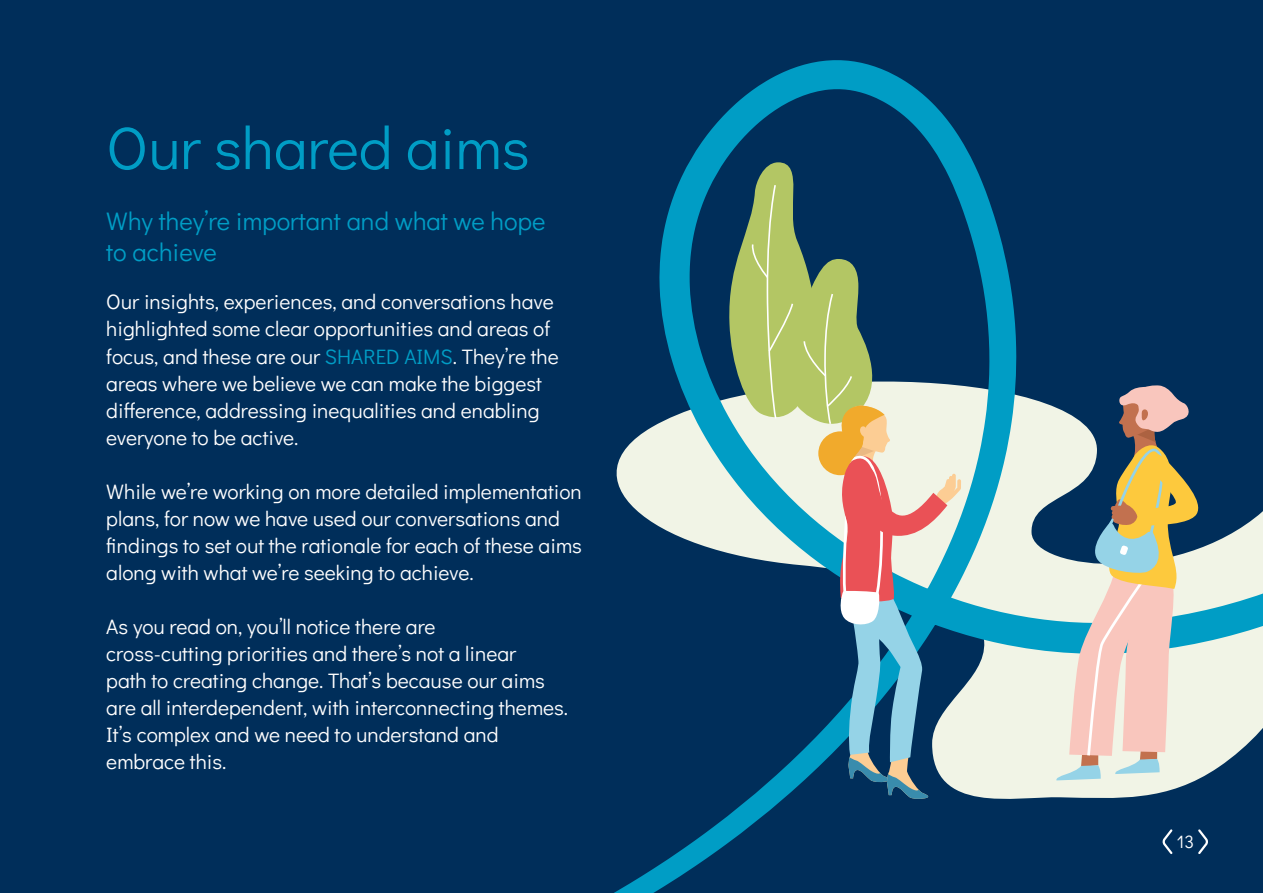
<style>
.page{position:relative;width:1263px;height:893px;background:#002e5a}
.page>*{position:absolute;margin:0;border:0;box-sizing:border-box;transform-origin:0 0}
.t1{font:60px "Didact Gothic";color:#009dc5}
.t2{font:25.5px/30.6px "Didact Gothic";color:#009dc5}
.t3{font:21px/27px "Didact Gothic";color:#fff}
.t4{font:18px "Didact Gothic";color:#fff}
.s1{color:#009dc5}
</style>
<div class="page">
<svg style="left:614px;top:60px;width:649px;height:833px"></svg>
<svg style="left:1055px;top:385px;width:149px;height:395px"></svg>
<svg style="left:727px;top:162px;width:234px;height:638px"></svg>
<svg style="left:1196px;top:827px;width:14px;height:29px"></svg>
<svg style="left:1160px;top:827px;width:14px;height:29px"></svg>
<h1 class="t1" style="left:106px;top:101px;width:425px">Our shared aims</h1>
<p class="t2" style="left:106px;top:204px;width:441px">Why they’re important and what we hope to achieve</p>
<p class="t3" style="left:106px;top:287px;width:454px">Our insights, experiences, and conversations have highlighted some clear opportunities and areas of focus, and these are our <span class="s1">SHARED AIMS</span>. They’re the areas where we believe we can make the biggest difference, addressing inequalities and enabling everyone to be active.</p>
<p class="t3" style="left:106px;top:476px;width:477px">While we’re working on more detailed implementation plans, for now we have used our conversations and findings to set out the rationale for each of these aims along with what we’re seeking to achieve.</p>
<p class="t3" style="left:106px;top:611px;width:463px">As you read on, you’ll notice there are<br>cross-cutting priorities and there’s not a linear<br>path to creating change. That’s because our aims are all interdependent, with interconnecting themes.<br>It’s complex and we need to understand and embrace this.</p>
<p class="t4" style="left:1177px;top:828px;width:19px">13</p>
</div>
